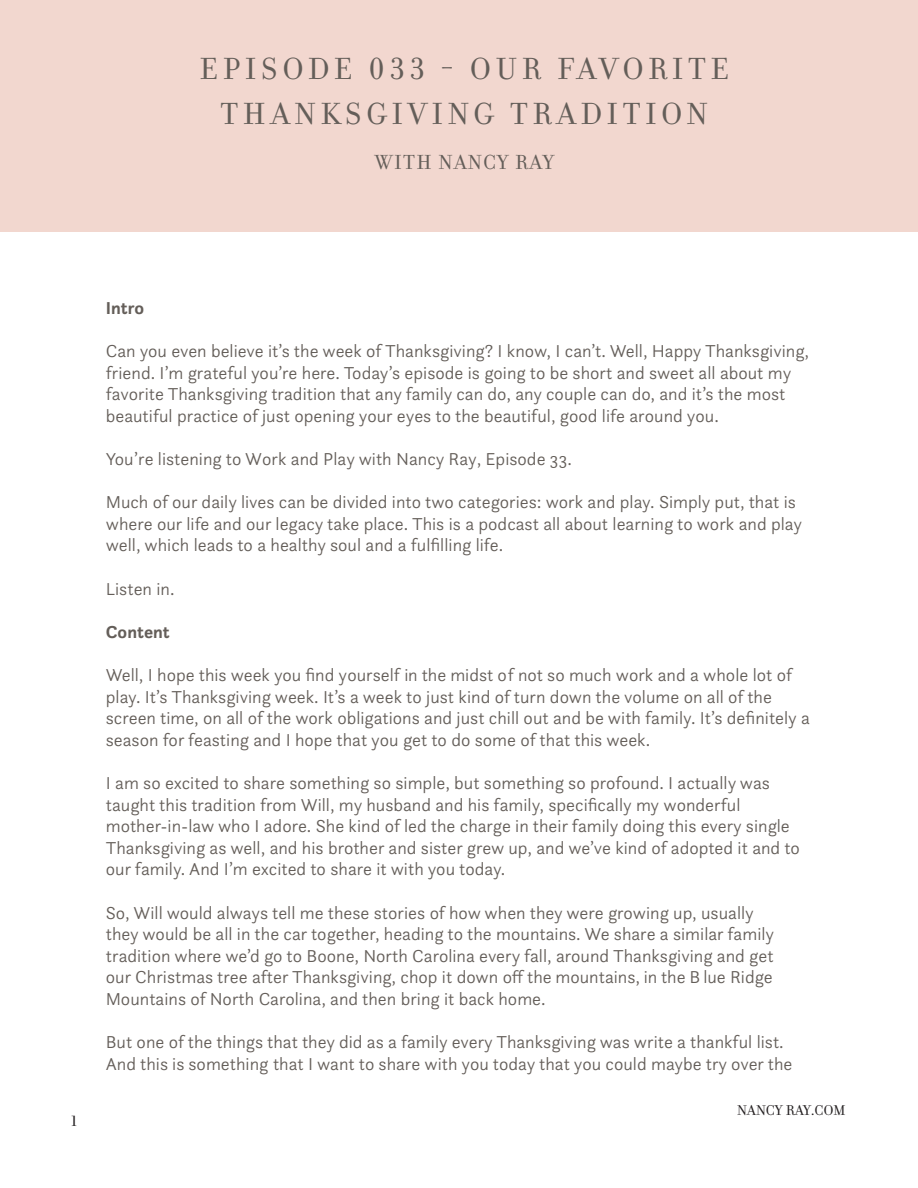
<style>
.page{position:relative;width:918px;height:1188px;background:#fff}
.page>*{position:absolute;margin:0;border:0;box-sizing:border-box;transform-origin:0 0}
.t1{font:45px "Filosofia Grand All SCOT";letter-spacing:.1em;color:#645e59}
.t2{font:30px "Filosofia Grand All SCOT";letter-spacing:.04em;color:#645e59}
.t3{font:21.9px "Filosofia Grand All SCOT";color:#231f20}
.t4{font:21px "Filosofia Grand All SCOT";letter-spacing:-.01em;color:#231f20}
.t5{font:300 18px/21.6px "Questa Sans";color:#645e59}
.t6{font:700 18px "Questa Sans";color:#645e59}
</style>
<div class="page">
<div style="left:0;top:0;width:918px;height:231px;background:#f2d7cf"></div>
<p class="t1" style="left:200px;top:40px;width:531px">episode 033 - our favorite</p>
<p class="t1" style="left:221px;top:85px;width:489px">thanksgiving tradition</p>
<p class="t2" style="left:375px;top:143px;width:180px">with nancy ray</p>
<p class="t3" style="left:71px;top:1107px;width:8px">1</p>
<p class="t6" style="left:106px;top:296px;width:40px">Intro</p>
<p class="t5" style="left:106px;top:340px;width:705px">Can you even believe it’s the week of Thanksgiving? I know, I can’t. Well, Happy Thanksgiving, friend. I’m grateful you’re here. Today’s episode is going to be short and sweet all about my favorite Thanksgiving tradition that any family can do, any couple can do, and it’s the most beautiful practice of just opening your eyes to the beautiful, good life around you.</p>
<p class="t5" style="left:106px;top:448px;width:468px">You’re listening to Work and Play with Nancy Ray, Episode 33.</p>
<p class="t5" style="left:106px;top:491px;width:698px">Much of our daily lives can be divided into two categories: work and play. Simply put, that is where our life and our legacy take place. This is a podcast all about learning to work and play well, which leads to a healthy soul and a fulfilling life.</p>
<p class="t5" style="left:106px;top:577px;width:70px">Listen in.</p>
<p class="t6" style="left:106px;top:620px;width:66px">Content</p>
<p class="t5" style="left:106px;top:664px;width:706px">Well, I hope this week you find yourself in the midst of not so much work and a whole lot of play. It’s Thanksgiving week. It’s a week to just kind of turn down the volume on all of the screen time, on all of the work obligations and just chill out and be with family. It’s definitely a season for feasting and I hope that you get to do some of that this week.</p>
<p class="t5" style="left:106px;top:772px;width:696px">I am so excited to share something so simple, but something so profound. I actually was taught this tradition from Will, my husband and his family, specifically my wonderful mother-in-law who I adore. She kind of led the charge in their family doing this every single Thanksgiving as well, and his brother and sister grew up, and we’ve kind of adopted it and to our family. And I’m excited to share it with you today.</p>
<p class="t5" style="left:106px;top:901px;width:670px">So, Will would always tell me these stories of how when they were growing up, usually they would be all in the car together, heading to the mountains. We share a similar family tradition where we’d go to Boone, North Carolina every fall, around Thanksgiving and get our Christmas tree after Thanksgiving, chop it down off the mountains, in the B lue Ridge Mountains of North Carolina, and then bring it back home.</p>
<p class="t5" style="left:106px;top:1031px;width:688px">But one of the things that they did as a family every Thanksgiving was write a thankful list.<br>And this is something that I want to share with you today that you could maybe try over the</p>
<p class="t4" style="left:737px;top:1097px;width:110px">Nancy Ray.com</p>
</div>
